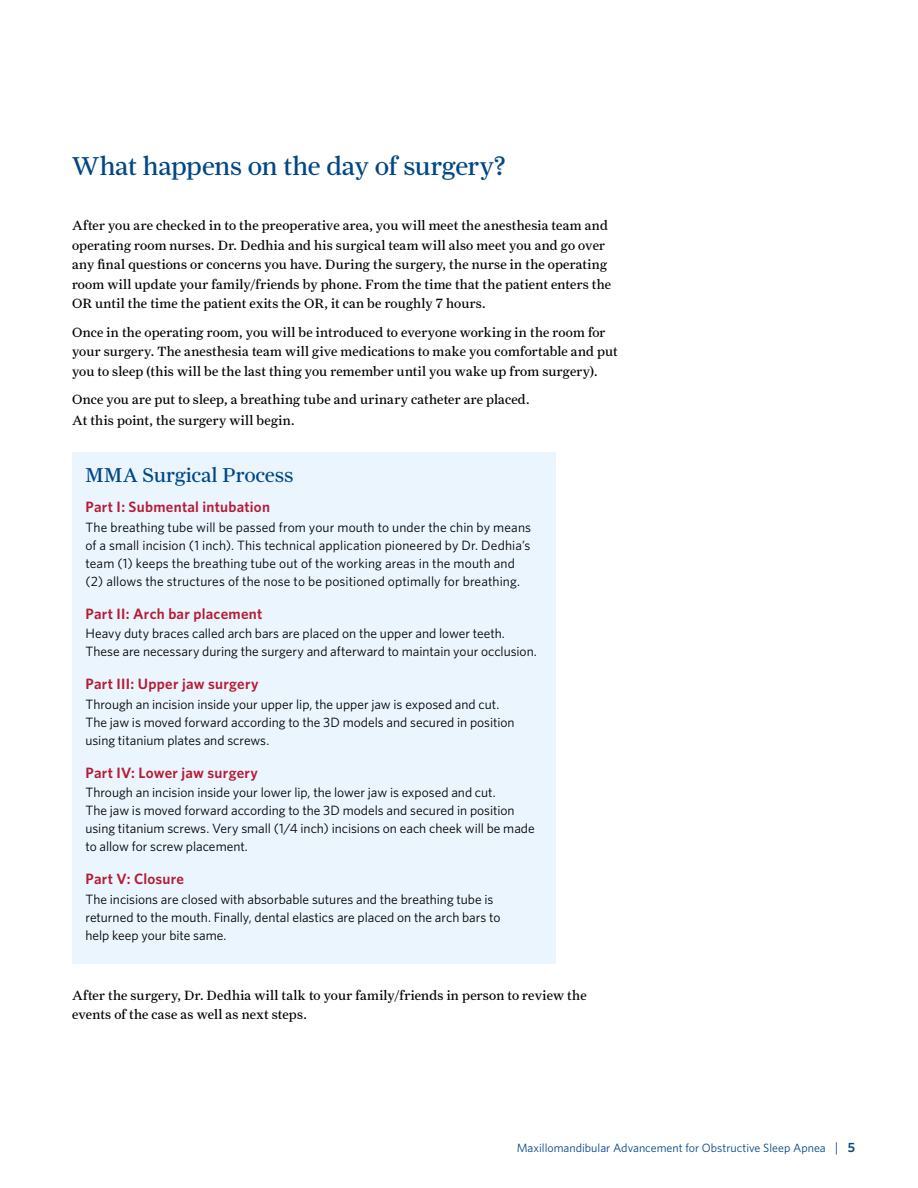
<style>
.page{position:relative;width:918px;height:1188px;background:#fff}
.page>*{position:absolute;margin:0;border:0;box-sizing:border-box;transform-origin:0 0}
.t1{font:27px "Farnham Headline";letter-spacing:.01em;color:#004785}
.t2{font:21px "Farnham Headline";letter-spacing:.02em;color:#004785}
.t3{font:600 15px "Whitney";letter-spacing:.015em;color:#b61b34}
.t4{font:13.5px/18px "Whitney";color:#000}
.t5{font:13.5px/19.5px "Farnham Text";letter-spacing:.015em;color:#000}
.t6{font:12px "Whitney";color:#004785}
.s1{font-size:13.5px}
.s2{font-weight:600;font-size:13.5px}
</style>
<div class="page">
<div style="left:72px;top:452px;width:483px;height:512px;background:#eaf5fe"></div>
<h1 class="t1" style="left:72px;top:151px;width:435px">What happens on the day of surgery?</h1>
<p class="t5" style="left:72px;top:216px;width:541px">After you are checked in to the preoperative area, you will meet the anesthesia team and operating room nurses. Dr. Dedhia and his surgical team will also meet you and go over any final questions or concerns you have. During the surgery, the nurse in the operating room will update your family/friends by phone. From the time that the patient enters the OR until the time the patient exits the OR, it can be roughly 7 hours.</p>
<p class="t5" style="left:72px;top:322px;width:547px">Once in the operating room, you will be introduced to everyone working in the room for your surgery. The anesthesia team will give medications to make you comfortable and put you to sleep (this will be the last thing you remember until you wake up from surgery).</p>
<p class="t5" style="left:72px;top:389px;width:459px;line-height:21px">Once you are put to sleep, a breathing tube and urinary catheter are placed.<br>At this point, the surgery will begin.</p>
<h2 class="t2" style="left:86px;top:464px;width:209px">MMA Surgical Process</h2>
<p class="t3" style="left:86px;top:498px;width:186px">Part I: Submental intubation</p>
<p class="t4" style="left:86px;top:518px;width:447px">The breathing tube will be passed from your mouth to under the chin by means of a small incision (1 inch). This technical application pioneered by Dr. Dedhia’s team (1) keeps the breathing tube out of the working areas in the mouth and (2) allows the structures of the nose to be positioned optimally for breathing.</p>
<p class="t3" style="left:86px;top:605px;width:178px">Part II: Arch bar placement</p>
<p class="t4" style="left:86px;top:624px;width:453px">Heavy duty braces called arch bars are placed on the upper and lower teeth.<br>These are necessary during the surgery and afterward to maintain your occlusion.</p>
<p class="t3" style="left:86px;top:675px;width:175px">Part III: Upper jaw surgery</p>
<p class="t4" style="left:86px;top:695px;width:431px">Through an incision inside your upper lip, the upper jaw is exposed and cut.<br>The jaw is moved forward according to the 3D models and secured in position using titanium plates and screws.</p>
<p class="t3" style="left:86px;top:764px;width:174px">Part IV: Lower jaw surgery</p>
<p class="t4" style="left:86px;top:783px;width:451px">Through an incision inside your lower lip, the lower jaw is exposed and cut.<br>The jaw is moved forward according to the 3D models and secured in position using titanium screws. Very small (1/4 inch) incisions on each cheek will be made to allow for screw placement.</p>
<p class="t3" style="left:86px;top:870px;width:100px">Part V: Closure</p>
<p class="t4" style="left:86px;top:890px;width:417px">The incisions are closed with absorbable sutures and the breathing tube is returned to the mouth. Finally, dental elastics are placed on the arch bars to help keep your bite same.</p>
<p class="t5" style="left:72px;top:985px;width:516px">After the surgery, Dr. Dedhia will talk to your family/friends in person to review the events of the case as well as next steps.</p>
<p class="t6" style="left:517px;top:1141px;width:340px">Maxillomandibular Advancement for Obstructive Sleep Apnea <span class="s1">|</span> <span class="s2">5</span></p>
</div>
